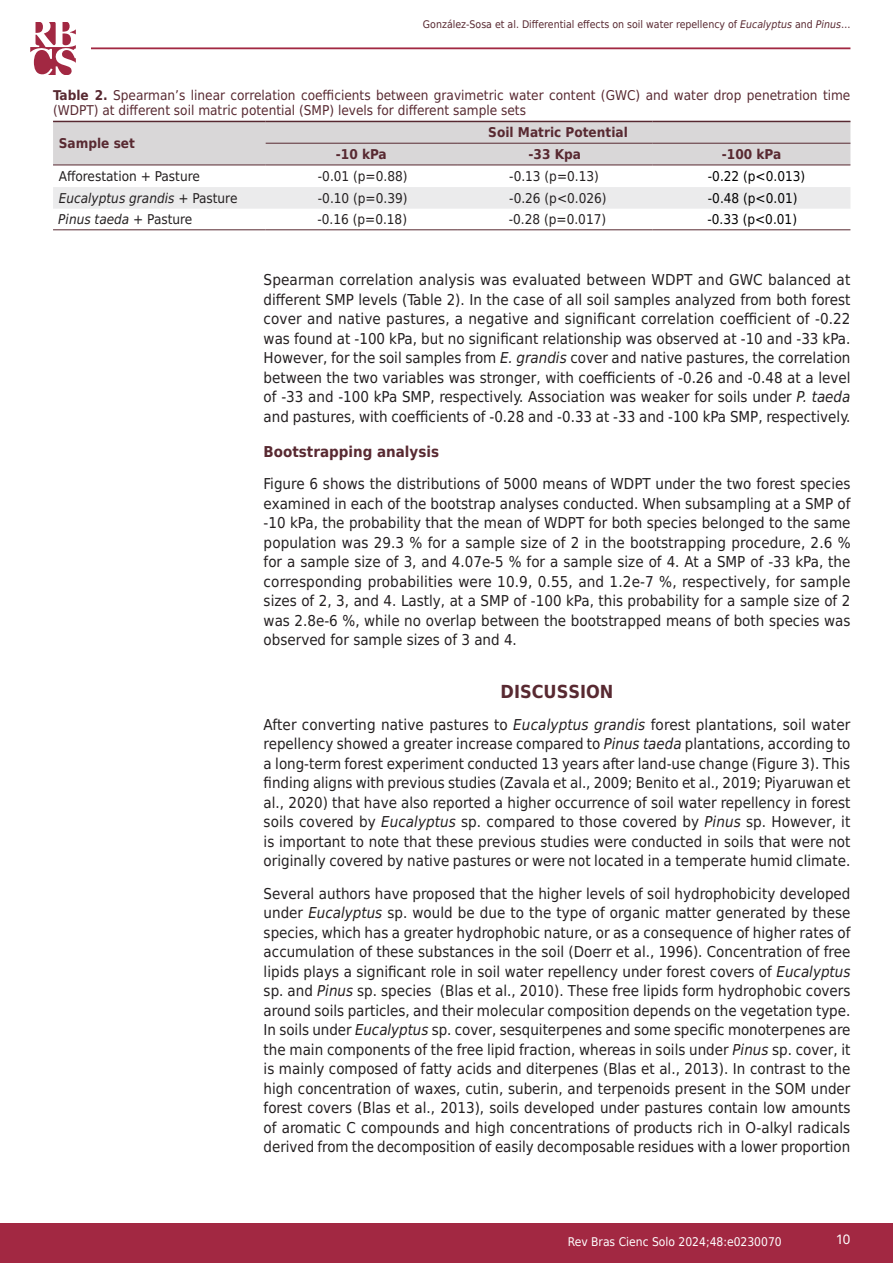
<style>
.page{position:relative;width:893px;height:1263px;background:#fff}
.page>*{position:absolute;margin:0;border:0;box-sizing:border-box;transform-origin:0 0}
.Subtítulo_1{font:700 18px "DejaVu Sans Condensed";color:#582931}
.Texto__EN{font:15px/19.5px "DejaVu Sans Condensed";color:#231f20;text-align:justify}
.Subtítulo_2{font:700 15px "DejaVu Sans Condensed";color:#582931}
.Tabela_Figura_Título{font:13.5px/14.2px "DejaVu Sans Condensed";color:#582931}
.Tabela{font:13.5px "DejaVu Sans Condensed";color:#231f20}
.Tabela_cabeçalho{font:700 13.5px "DejaVu Sans Condensed";color:#582931}
.Tabela-2{font:italic 13.5px "DejaVu Sans Condensed";color:#231f20}
.Tabela-3{font:13.5px "DejaVu Sans Condensed";color:#000}
.t1{font:13.5px "Akkurat Pro";color:#fff}
.t2{font:12px "DejaVu Sans Condensed";color:#fff}
.t3{font:10.5px "DejaVu Sans Condensed";color:#582931}
.s1{font-style:italic}
.s2{font-weight:700}
.s3{font-style:normal}
</style>
<div class="page">
<div style="left:0;top:1223px;width:893px;height:40px;background:#a22842"></div>
<hr style="left:91px;top:47px;width:759px;height:2px;background:#a22842">
<svg style="left:30px;top:22px;width:46px;height:52px"></svg>
<div style="left:53px;top:122px;width:797px;height:43px;background:#d9d7d8"></div>
<div style="left:53px;top:187px;width:797px;height:22px;background:#ebebec"></div>
<hr style="left:266px;top:143px;width:191px;height:1px;background:#582931">
<hr style="left:457px;top:143px;width:196px;height:1px;background:#582931">
<hr style="left:653px;top:143px;width:197px;height:1px;background:#582931">
<hr style="left:53px;top:121px;width:213px;height:1px;background:#582931">
<hr style="left:266px;top:121px;width:191px;height:1px;background:#582931">
<hr style="left:457px;top:121px;width:196px;height:1px;background:#582931">
<hr style="left:653px;top:121px;width:197px;height:1px;background:#582931">
<hr style="left:53px;top:165px;width:213px;height:1px;background:#582931">
<hr style="left:266px;top:165px;width:191px;height:1px;background:#582931">
<hr style="left:457px;top:165px;width:196px;height:1px;background:#582931">
<hr style="left:653px;top:165px;width:197px;height:1px;background:#582931">
<hr style="left:53px;top:229px;width:213px;height:1px;background:#582931">
<hr style="left:266px;top:229px;width:191px;height:1px;background:#582931">
<hr style="left:457px;top:229px;width:196px;height:1px;background:#582931">
<hr style="left:653px;top:229px;width:197px;height:1px;background:#582931">
<p class="t3" style="left:423px;top:16px;width:429px">González-Sosa et al. Differential effects on soil water repellency of <span class="s1">Eucalyptus</span> and <span class="s1">Pinus</span>…</p>
<p class="Tabela_Figura_Título" style="left:53px;top:88px;width:799px"><span class="s2">Table 2.</span> Spearman’s linear correlation coefficients between gravimetric water content (GWC) and water drop penetration time (WDPT) at different soil matric potential (SMP) levels for different sample sets</p>
<p class="Tabela_cabeçalho" style="left:59px;top:132px;width:78px">Sample set</p>
<p class="Tabela_cabeçalho" style="left:488px;top:122px;width:141px">Soil Matric Potential</p>
<p class="Tabela_cabeçalho" style="left:336px;top:143px;width:52px">-10 kPa</p>
<p class="Tabela_cabeçalho" style="left:529px;top:143px;width:54px">-33 Kpa</p>
<p class="Tabela_cabeçalho" style="left:722px;top:143px;width:61px">-100 kPa</p>
<p class="Tabela" style="left:59px;top:166px;width:143px">Afforestation + Pasture</p>
<p class="Tabela" style="left:318px;top:166px;width:91px">-0.01 (p=0.88)</p>
<p class="Tabela" style="left:509px;top:166px;width:91px">-0.13 (p=0.13)</p>
<p class="Tabela-3" style="left:708px;top:166px;width:99px">-0.22 (p&lt;0.013)</p>
<p class="Tabela-2" style="left:59px;top:189px;width:180px">Eucalyptus grandis <span class="s3">+ Pasture</span></p>
<p class="Tabela" style="left:318px;top:187px;width:91px">-0.10 (p=0.39)</p>
<p class="Tabela" style="left:509px;top:187px;width:99px">-0.26 (p&lt;0.026)</p>
<p class="Tabela-3" style="left:708px;top:187px;width:91px">-0.48 (p&lt;0.01)</p>
<p class="Tabela-2" style="left:58px;top:210px;width:136px">Pinus taeda <span class="s3">+ Pasture</span></p>
<p class="Tabela" style="left:317px;top:208px;width:91px">-0.16 (p=0.18)</p>
<p class="Tabela" style="left:509px;top:208px;width:99px">-0.28 (p=0.017)</p>
<p class="Tabela-3" style="left:707px;top:208px;width:91px">-0.33 (p&lt;0.01)</p>
<p class="Texto__EN" style="left:264px;top:270px;width:588px">Spearman correlation analysis was evaluated between WDPT and GWC balanced at different SMP levels (Table 2). In the case of all soil samples analyzed from both forest cover and native pastures, a negative and significant correlation coefficient of -0.22 was found at -100 kPa, but no significant relationship was observed at -10 and -33 kPa.<br>However, for the soil samples from <span class="s1">E. grandis</span> cover and native pastures, the correlation between the two variables was stronger, with coefficients of -0.26 and -0.48 at a level of -33 and -100 kPa SMP, respectively. Association was weaker for soils under <span class="s1">P. taeda </span>and pastures, with coefficients of -0.28 and -0.33 at -33 and -100 kPa SMP, respectively.</p>
<p class="Subtítulo_2" style="left:264px;top:439px;width:177px">Bootstrapping analysis</p>
<p class="Texto__EN" style="left:264px;top:474px;width:588px">Figure 6 shows the distributions of 5000 means of WDPT under the two forest species examined in each of the bootstrap analyses conducted. When subsampling at a SMP of -10 kPa, the probability that the mean of WDPT for both species belonged to the same population was 29.3 % for a sample size of 2 in the bootstrapping procedure, 2.6 % for a sample size of 3, and 4.07e-5 % for a sample size of 4. At a SMP of -33 kPa, the corresponding probabilities were 10.9, 0.55, and 1.2e-7 %, respectively, for sample sizes of 2, 3, and 4. Lastly, at a SMP of -100 kPa, this probability for a sample size of 2 was 2.8e-6 %, while no overlap between the bootstrapped means of both species was observed for sample sizes of 3 and 4.</p>
<p class="Subtítulo_1" style="left:501px;top:676px;width:114px">DISCUSSION</p>
<p class="Texto__EN" style="left:264px;top:714px;width:588px">After converting native pastures to <span class="s1">Eucalyptus grandis</span> forest plantations, soil water repellency showed a greater increase compared to <span class="s1">Pinus taeda</span> plantations, according to a long-term forest experiment conducted 13 years after land-use change (Figure 3). This finding aligns with previous studies (Zavala et al., 2009; Benito et al., 2019; Piyaruwan et al., 2020) that have also reported a higher occurrence of soil water repellency in forest soils covered by <span class="s1">Eucalyptus</span> sp. compared to those covered by <span class="s1">Pinus</span> sp. However, it is important to note that these previous studies were conducted in soils that were not originally covered by native pastures or were not located in a temperate humid climate.</p>
<p class="Texto__EN" style="left:264px;top:883px;width:588px">Several authors have proposed that the higher levels of soil hydrophobicity developed under <span class="s1">Eucalyptus</span> sp. would be due to the type of organic matter generated by these species, which has a greater hydrophobic nature, or as a consequence of higher rates of accumulation of these substances in the soil (Doerr et al., 1996). Concentration of free lipids plays a significant role in soil water repellency under forest covers of <span class="s1">Eucalyptus </span>sp. and <span class="s1">Pinus</span> sp. species (Blas et al., 2010). These free lipids form hydrophobic covers around soils particles, and their molecular composition depends on the vegetation type.<br>In soils under <span class="s1">Eucalyptus</span> sp. cover, sesquiterpenes and some specific monoterpenes are the main components of the free lipid fraction, whereas in soils under <span class="s1">Pinus</span> sp. cover, it is mainly composed of fatty acids and diterpenes (Blas et al., 2013). In contrast to the high concentration of waxes, cutin, suberin, and terpenoids present in the SOM under forest covers (Blas et al., 2013), soils developed under pastures contain low amounts of aromatic C compounds and high concentrations of products rich in O-alkyl radicals derived from the decomposition of easily decomposable residues with a lower proportion</p>
<p class="t2" style="left:568px;top:1231px;width:215px">Rev Bras Cienc Solo 2024;48:e0230070</p>
<p class="t1" style="left:836px;top:1231px;width:16px">10</p>
</div>
